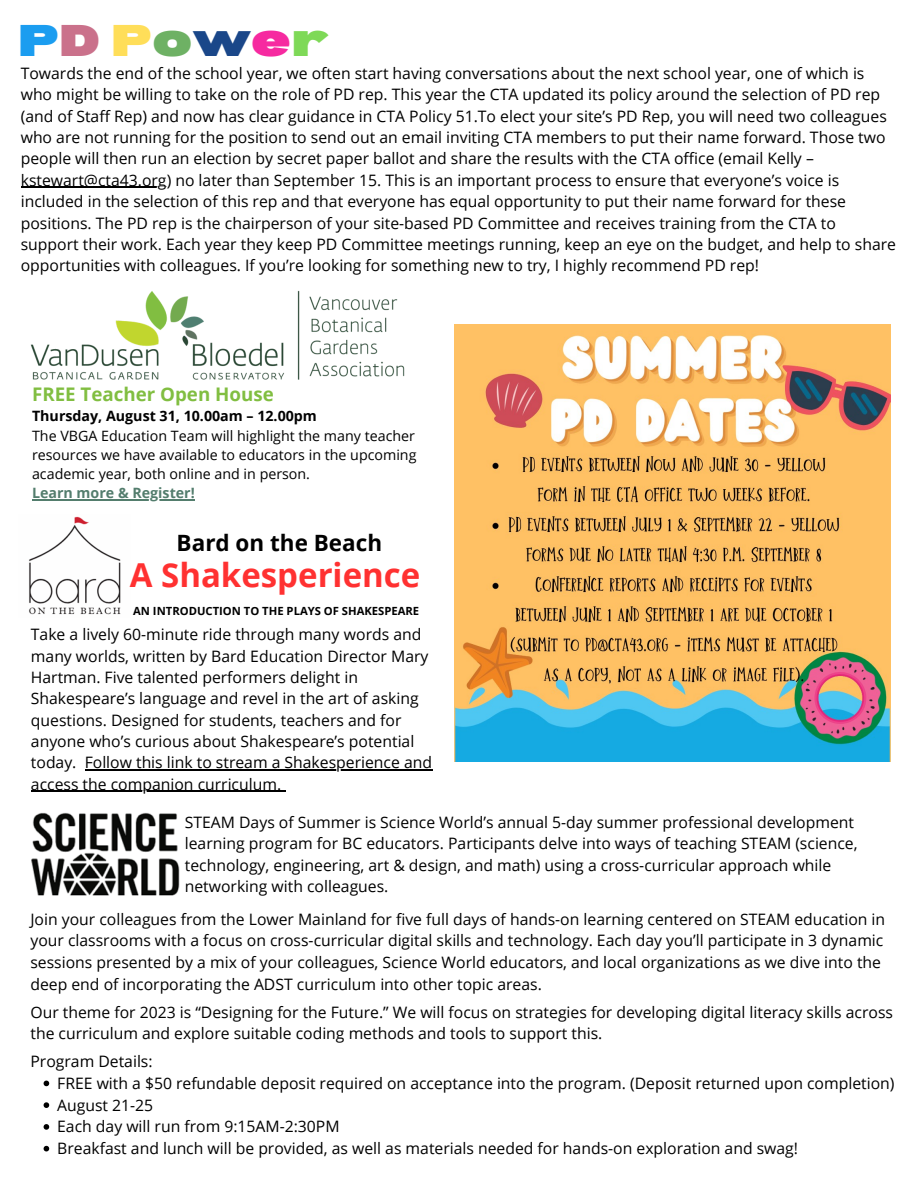
<style>
.page{position:relative;width:918px;height:1188px;background:#fff}
.page>*{position:absolute;margin:0;border:0;box-sizing:border-box;transform-origin:0 0}
.t1{font:900 expanded 43.5px "Bernoru";color:#1b9df0}
.t2{font:700 33px "Open Sans";color:#ff3131}
.t3{font:700 22.5px "Open Sans";color:#000}
.t4{font:700 18.75px "Open Sans";color:#81be41}
.t5{font:15.75px/21.3px "Open Sans";color:#000}
.t6{font:14.25px/19.2px "Open Sans";color:#000;text-align:justify}
.t7{font:700 14.25px "Open Sans";color:#000}
.t8{font:700 14.25px "Open Sans";color:#537d6d}
.t9{font:700 11.25px "Open Sans";color:#000}
.s1{color:#ca718b}
.s2{color:#ffde59}
.s3{color:#6eb164}
.s4{color:#1a4789}
.s5{color:#f62aa0}
.s6{color:#7ed957}
</style>
<div class="page">
<hr style="left:85px;top:770px;width:347px;height:1px;background:#000">
<hr style="left:31px;top:791px;width:250px;height:1px;background:#000">
<img style="left:29px;top:516px;width:92px;height:99px">
<img style="left:454px;top:325px;width:437px;height:436px">
<svg style="left:44px;top:1081px;width:5px;height:5px"></svg>
<svg style="left:44px;top:1102px;width:5px;height:6px"></svg>
<svg style="left:44px;top:1124px;width:5px;height:6px"></svg>
<svg style="left:44px;top:1146px;width:5px;height:5px"></svg>
<img style="left:31px;top:812px;width:149px;height:84px">
<img style="left:30px;top:290px;width:375px;height:90px">
<hr style="left:32px;top:499px;width:163px;height:1px;background:#537d6d">
<hr style="left:21px;top:187px;width:146px;height:1px;background:#000">
<p class="t1" style="left:18px;top:15px;width:312px">P<span class="s1">D</span> <span class="s2">P</span><span class="s3">o</span><span class="s4">w</span><span class="s5">e</span><span class="s6">r</span></p>
<p class="t5" style="left:21px;top:62px;width:877px">Towards the end of the school year, we often start having conversations about the next school year, one of which is who might be willing to take on the role of PD rep. This year the CTA updated its policy around the selection of PD rep (and of Staff Rep) and now has clear guidance in CTA Policy 51.To elect your site’s PD Rep, you will need two colleagues who are not running for the position to send out an email inviting CTA members to put their name forward. Those two people will then run an election by secret paper ballot and share the results with the CTA office (email Kelly – kstewart@cta43.org) no later than September 15. This is an important process to ensure that everyone’s voice is included in the selection of this rep and that everyone has equal opportunity to put their name forward for these positions. The PD rep is the chairperson of your site-based PD Committee and receives training from the CTA to support their work. Each year they keep PD Committee meetings running, keep an eye on the budget, and help to share opportunities with colleagues. If you’re looking for something new to try, I highly recommend PD rep!</p>
<p class="t4" style="left:32px;top:381px;width:243px">FREE Teacher Open House</p>
<p class="t7" style="left:32px;top:406px;width:286px">Thursday, August 31, 10.00am – 12.00pm</p>
<p class="t6" style="left:32px;top:425px;width:386px">The VBGA Education Team will highlight the many teacher resources we have available to educators in the upcoming academic year, both online and in person.</p>
<p class="t8" style="left:32px;top:483px;width:164px">Learn more &amp; Register!</p>
<p class="t3" style="left:177px;top:527px;width:207px">Bard on the Beach</p>
<p class="t2" style="left:130px;top:552px;width:292px">A Shakesperience</p>
<p class="t9" style="left:133px;top:603px;width:288px">AN INTRODUCTION TO THE PLAYS OF SHAKESPEARE</p>
<p class="t5" style="left:31px;top:623px;width:403px">Take a lively 60-minute ride through many words and many worlds, written by Bard Education Director Mary Hartman. Five talented performers delight in Shakespeare’s language and revel in the art of asking questions. Designed for students, teachers and for anyone who’s curious about Shakespeare’s potential today. Follow this link to stream a Shakesperience and access the companion curriculum.</p>
<p class="t5" style="left:185px;top:811px;width:674px">STEAM Days of Summer is Science World’s annual 5-day summer professional development learning program for BC educators. Participants delve into ways of teaching STEAM (science, technology, engineering, art &amp; design, and math) using a cross-curricular approach while networking with colleagues.</p>
<p class="t5" style="left:30px;top:908px;width:856px;line-height:21.8px">Join your colleagues from the Lower Mainland for five full days of hands-on learning centered on STEAM education in your classrooms with a focus on cross-curricular digital skills and technology. Each day you’ll participate in 3 dynamic sessions presented by a mix of your colleagues, Science World educators, and local organizations as we dive into the deep end of incorporating the ADST curriculum into other topic areas.</p>
<p class="t5" style="left:30px;top:1001px;width:864px;line-height:21.8px">Our theme for 2023 is “Designing for the Future.” We will focus on strategies for developing digital literacy skills across the curriculum and explore suitable coding methods and tools to support this.</p>
<p class="t5" style="left:30px;top:1050px;width:124px">Program Details:</p>
<p class="t5" style="left:57px;top:1072px;width:839px">FREE with a $50 refundable deposit required on acceptance into the program. (Deposit returned upon completion)</p>
<p class="t5" style="left:57px;top:1094px;width:98px">August 21-25</p>
<p class="t5" style="left:57px;top:1116px;width:284px">Each day will run from 9:15AM-2:30PM</p>
<p class="t5" style="left:57px;top:1137px;width:742px">Breakfast and lunch will be provided, as well as materials needed for hands-on exploration and swag!</p>
</div>
